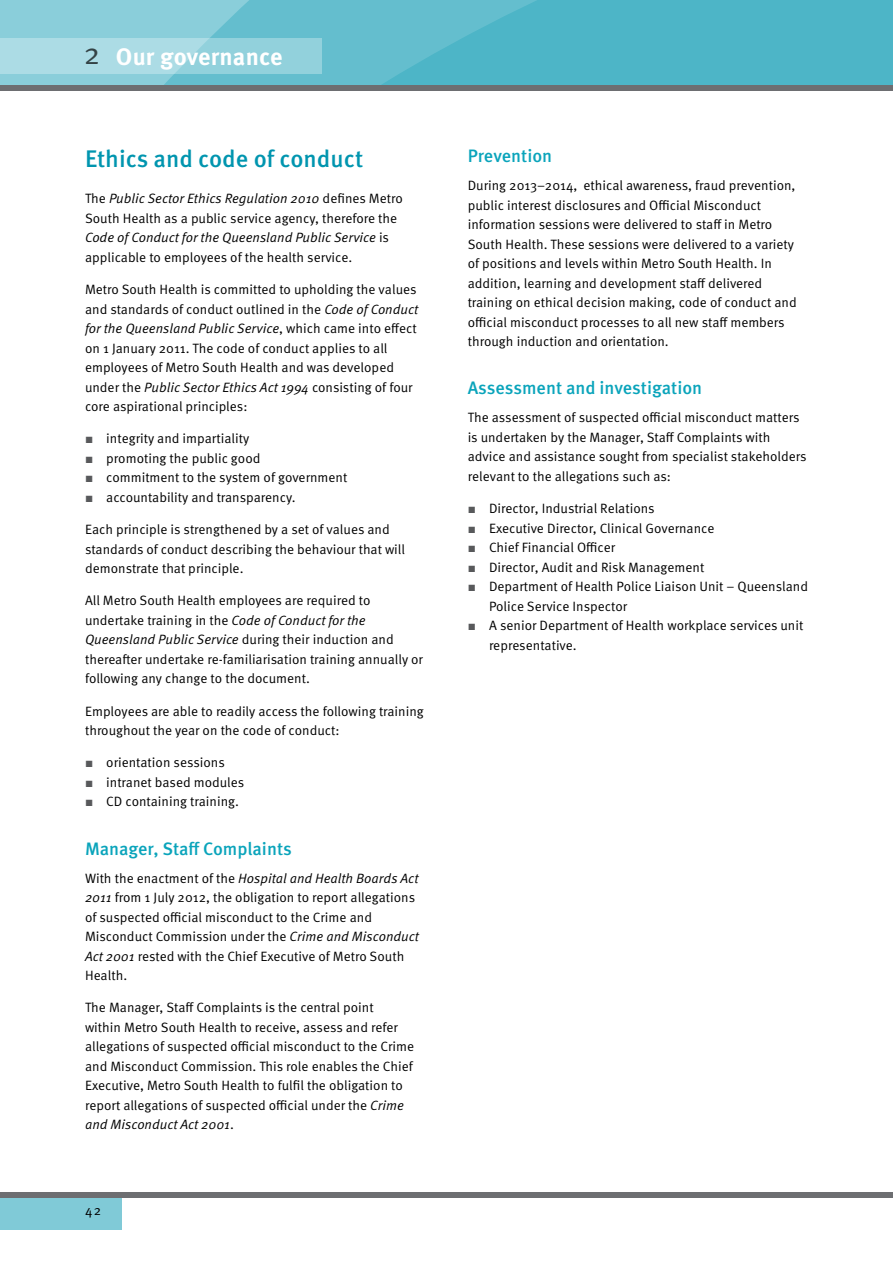
<style>
.page{position:relative;width:893px;height:1263px;background:#fff}
.page>*{position:absolute;margin:0;border:0;box-sizing:border-box;transform-origin:0 0}
.t1{font:500 24px "Meta OT";color:#0095af}
.t2{font:700 24px "Meta OT";letter-spacing:.005em;color:#fff}
.t3{font:500 18px "Meta OT";color:#0aa4bb}
.t4{font:13.5px/19.5px "Meta OT Norm";color:#000}
.t5{font:13.5px "Meta OT Norm Ita";color:#000}
.s1{font-family:"Meta OT Norm";font-weight:400;font-size:30px;color:#000}
.s2{font-family:"Meta OT Norm"}
.s3{font-family:"Meta OT Norm Ita"}
.s4{font-family:"Arial";color:#58595b}
</style>
<div class="page">
<div style="left:0;top:1195px;width:121px;height:35px;background:#80cad7"></div>
<div style="left:0;top:1192px;width:893px;height:6px;background:#6d6e71"></div>
<svg style="left:416px;top:0;width:477px;height:85px;background:#4fb5c7"></svg>
<svg style="left:0;top:0;width:416px;height:85px;background:#75c5d3"></svg>
<div style="left:0;top:39px;width:321px;height:35px;background:linear-gradient(to right,#b4e0e8,#8fd0db)"></div>
<div style="left:0;top:85px;width:893px;height:6px;background:#6d6e71"></div>
<h1 class="t2" style="left:83px;top:41px;width:201px"><span class="s1">2</span> Our governance</h1>
<h1 class="t1" style="left:85px;top:144px;width:280px">Ethics and code of conduct</h1>
<p class="t5" style="left:85px;top:191px;width:319px"><span class="s2">The</span> Public Sector Ethics Regulation 2010 <span class="s2">defines Metro</span></p>
<p class="t4" style="left:85px;top:209px;width:314px">South Health as a public service agency, therefore the</p>
<p class="t5" style="left:85px;top:230px;width:306px">Code of Conduct for the Queensland Public Service <span class="s2">is</span></p>
<p class="t4" style="left:85px;top:248px;width:269px">applicable to employees of the health service.</p>
<p class="t4" style="left:85px;top:280px;width:335px">Metro South Health is committed to upholding the values and standards of conduct outlined in the <span class="s3">Code of Conduct</span></p>
<p class="t5" style="left:85px;top:320px;width:333px">for the Queensland Public Service<span class="s2">, which came into effect</span></p>
<p class="t4" style="left:85px;top:338px;width:311px">on 1 January 2011. The code of conduct applies to all employees of Metro South Health and was developed</p>
<p class="t5" style="left:85px;top:379px;width:329px"><span class="s2">under the</span> Public Sector Ethics Act 1994 <span class="s2">consisting of four</span></p>
<p class="t4" style="left:85px;top:397px;width:164px">core aspirational principles:</p>
<p class="t4" style="left:85px;top:429px;width:166px"><span class="s4">■</span> integrity and impartiality</p>
<p class="t4" style="left:85px;top:449px;width:177px"><span class="s4">■</span> promoting the public good</p>
<p class="t4" style="left:85px;top:468px;width:264px"><span class="s4">■</span> commitment to the system of government</p>
<p class="t4" style="left:85px;top:488px;width:212px"><span class="s4">■</span> accountability and transparency.</p>
<p class="t4" style="left:85px;top:520px;width:321px">Each principle is strengthened by a set of values and standards of conduct describing the behaviour that will demonstrate that principle.</p>
<p class="t4" style="left:85px;top:591px;width:287px">All Metro South Health employees are required to undertake training in the <span class="s3">Code of Conduct for the</span></p>
<p class="t5" style="left:85px;top:632px;width:310px">Queensland Public Service <span class="s2">during their induction and</span></p>
<p class="t4" style="left:85px;top:650px;width:339px">thereafter undertake re-familiarisation training annually or following any change to the document.</p>
<p class="t4" style="left:85px;top:701px;width:340px">Employees are able to readily access the following training throughout the year on the code of conduct:</p>
<p class="t4" style="left:85px;top:753px;width:141px"><span class="s4">■</span> orientation sessions</p>
<p class="t4" style="left:85px;top:773px;width:161px"><span class="s4">■</span> intranet based modules</p>
<p class="t4" style="left:85px;top:792px;width:155px"><span class="s4">■</span> CD containing training.</p>
<h2 class="t3" style="left:85px;top:837px;width:208px">Manager, Staff Complaints</h2>
<p class="t5" style="left:85px;top:870px;width:335px"><span class="s2">With the enactment of the</span> Hospital and Health Boards Act</p>
<p class="t4" style="left:85px;top:888px;width:335px"><span class="s3">2011</span> from 1 July 2012, the obligation to report allegations of suspected official misconduct to the Crime and Misconduct Commission under the <span class="s3">Crime and Misconduct Act 2001</span> rested with the Chief Executive of Metro South Health.</p>
<p class="t4" style="left:85px;top:998px;width:331px">The Manager, Staff Complaints is the central point<br>within Metro South Health to receive, assess and refer allegations of suspected official misconduct to the Crime and Misconduct Commission. This role enables the Chief Executive, Metro South Health to fulfil the obligation to report allegations of suspected official under the <span class="s3">Crime</span></p>
<p class="t5" style="left:85px;top:1116px;width:150px">and Misconduct Act 2001<span class="s2">.</span></p>
<p class="t4" style="left:85px;top:1201px;width:18px">42</p>
<h2 class="t3" style="left:468px;top:145px;width:86px">Prevention</h2>
<p class="t4" style="left:468px;top:176px;width:331px">During 2013–2014, ethical awareness, fraud prevention, public interest disclosures and Official Misconduct information sessions were delivered to staff in Metro South Health. These sessions were delivered to a variety of positions and levels within Metro South Health. In addition, learning and development staff delivered training on ethical decision making, code of conduct and official misconduct processes to all new staff members through induction and orientation.</p>
<h2 class="t3" style="left:468px;top:377px;width:236px">Assessment and investigation</h2>
<p class="t4" style="left:468px;top:408px;width:340px">The assessment of suspected official misconduct matters is undertaken by the Manager, Staff Complaints with advice and assistance sought from specialist stakeholders relevant to the allegations such as:</p>
<p class="t4" style="left:468px;top:499px;width:188px"><span class="s4">■</span> Director, Industrial Relations</p>
<p class="t4" style="left:468px;top:518px;width:248px"><span class="s4">■</span> Executive Director, Clinical Governance</p>
<p class="t4" style="left:468px;top:538px;width:149px"><span class="s4">■</span> Chief Financial Officer</p>
<p class="t4" style="left:468px;top:557px;width:238px"><span class="s4">■</span> Director, Audit and Risk Management</p>
<p class="t4" style="left:489px;top:577px;width:321px;text-indent:-21px"><span class="s4">■</span> Department of Health Police Liaison Unit – Queensland<br>Police Service Inspector</p>
<p class="t4" style="left:489px;top:616px;width:316px;text-indent:-21px"><span class="s4">■</span> A senior Department of Health workplace services unit representative.</p>
</div>
